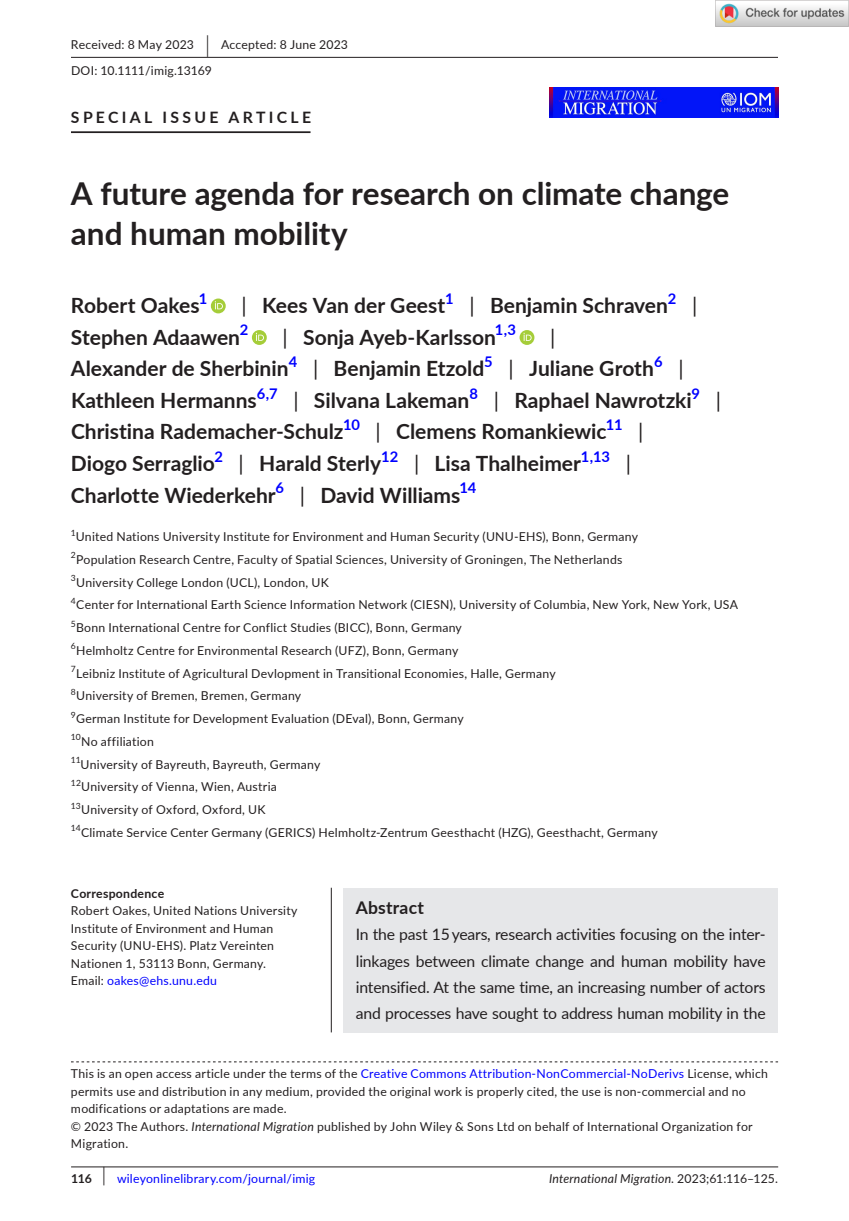
<style>
.page{position:relative;width:849px;height:1221px;background:#fff}
.page>*{position:absolute;margin:0;border:0;box-sizing:border-box;transform-origin:0 0}
.t1{font:700 31.5px/40.2px "Lato";letter-spacing:-.005em;color:#231f20}
.t2{font:700 21px/31.5px "Lato";color:#231f20}
.t3{font:21px "Lato";color:#231f20}
.t4{font:700 17.5px "Lato";letter-spacing:.015em;color:#231f20}
.t5{font:15.75px/26.2px "Lato";letter-spacing:-.01em;color:#231f20;text-align:justify}
.t6{font:700 15.75px "Lato";letter-spacing:.21em;color:#231f20}
.t7{font:700 14.7px "Lato";color:#00f}
.t8{font:12.25px/22.8px "Lato";letter-spacing:.02em;color:#231f20}
.t9{font:12.25px "Lato";letter-spacing:.02em;color:#00f}
.t10{font:italic 12.25px "Lato";letter-spacing:.015em;color:#231f20}
.t11{font:700 12.25px "Lato";letter-spacing:.02em;color:#231f20}
.t12{font:8.58px "Lato";color:#231f20}
.s1{font-size:22.93px}
.s2{font-weight:400}
.s3{color:#00f}
.s4{font-style:italic}
.s5{font-weight:700;color:#231f20}
.s6{font-size:19.6px;color:#231f20}
.s7{font-style:normal}
</style>
<div class="page">
<hr style="left:71px;top:1166px;width:707px;height:1px;background:#231f20">
<img style="left:549px;top:87px;width:228px;height:30px">
<hr style="left:71px;top:131px;width:239px;height:2px;background:#231f20">
<svg style="left:211px;top:298px;width:15px;height:15px"></svg>
<svg style="left:215px;top:301px;width:8px;height:8px"></svg>
<div style="left:252px;top:330px;width:15px;height:15px;background:#a5cd39;border-radius:50%"></div>
<svg style="left:256px;top:333px;width:8px;height:8px"></svg>
<div style="left:519px;top:330px;width:15px;height:15px;background:#a5cd39;border-radius:50%"></div>
<svg style="left:523px;top:333px;width:8px;height:8px"></svg>
<hr style="left:71px;top:57px;width:706px;height:1px;background:#231f20">
<div style="left:343px;top:887px;width:434px;height:145px;background:#e6e7e9"></div>
<hr style="left:331px;top:887px;width:1px;height:145px;background:#231f20">
<svg style="left:71px;top:1061px;width:706px;height:1px"></svg>
<img style="left:715px;top:0;width:133px;height:26px">
<p class="t8" style="left:71px;top:31px;width:278px;line-height:26.2px">Received: 8 May 2023 <span class="s1">|</span> Accepted: 8 June 2023<br>DOI: 10.1111/imig.13169</p>
<p class="t6" style="left:71px;top:105px;width:241px">SPECIAL ISSUE ARTICLE</p>
<h1 class="t1" style="left:71px;top:172px;width:659px">A future agenda for research on climate change and human mobility</h1>
<h2 class="t2" style="left:71px;top:289px;width:130px">Robert Oakes</h2>
<p class="t7" style="left:199px;top:288px;width:10px">1</p>
<h2 class="t2" style="left:241px;top:289px;width:205px"><span class="s2">|</span> Kees Van der Geest</h2>
<p class="t7" style="left:445px;top:288px;width:10px">1</p>
<h2 class="t2" style="left:469px;top:289px;width:200px"><span class="s2">|</span> Benjamin Schraven</h2>
<p class="t7" style="left:667px;top:288px;width:10px">2</p>
<h2 class="t3" style="left:692px;top:291px;width:7px">|</h2>
<h2 class="t2" style="left:71px;top:320px;width:170px">Stephen Adaawen</h2>
<p class="t7" style="left:240px;top:319px;width:10px">2</p>
<h2 class="t2" style="left:282px;top:320px;width:235px"><span class="s2">|</span> Sonja Ayeb-Karlsson<sup>1,3</sup></h2>
<p class="t2" style="left:71px;top:320px;width:651px;text-indent:479px"><span class="s2">|<br></span>Alexander de Sherbinin<sup>4</sup> <span class="s2">|</span> Benjamin Etzold<sup>5</sup> <span class="s2">|</span> Juliane Groth<sup>6</sup> <span class="s2">| </span>Kathleen Hermanns<sup>6,7</sup> <span class="s2">|</span> Silvana Lakeman<sup>8</sup> <span class="s2">|</span> Raphael Nawrotzki<sup>9</sup> <span class="s2">| </span>Christina Rademacher-Schulz<sup>10</sup> <span class="s2">|</span> Clemens Romankiewic<sup>11</sup> <span class="s2">|<br></span>Diogo Serraglio<sup>2</sup> <span class="s2">|</span> Harald Sterly<sup>12</sup> <span class="s2">|</span> Lisa Thalheimer<sup>1,13</sup> <span class="s2">| </span>Charlotte Wiederkehr<sup>6</sup> <span class="s2">|</span> David Williams<sup>14</sup></p>
<p class="t8" style="left:71px;top:524px;width:668px"><sup>1</sup>United Nations University Institute for Environment and Human Security (UNU-EHS), Bonn, Germany<br><sup>2</sup>Population Research Centre, Faculty of Spatial Sciences, University of Groningen, The Netherlands<br><sup>3</sup>University College London (UCL), London, UK<br><sup>4</sup>Center for International Earth Science Information Network (CIESN), University of Columbia, New York, New York, USA <sup>5</sup>Bonn International Centre for Conflict Studies (BICC), Bonn, Germany<br><sup>6</sup>Helmholtz Centre for Environmental Research (UFZ), Bonn, Germany<br><sup>7</sup>Leibniz Institute of Agricultural Devlopment in Transitional Economies, Halle, Germany<br><sup>8</sup>University of Bremen, Bremen, Germany<br><sup>9</sup>German Institute for Development Evaluation (DEval), Bonn, Germany<br><sup>10</sup>No affiliation<br><sup>11</sup>University of Bayreuth, Bayreuth, Germany</p>
<p class="t12" style="left:71px;top:776px;width:12px">12</p>
<p class="t8" style="left:81px;top:775px;width:197px">University of Vienna, Wien, Austria</p>
<p class="t12" style="left:71px;top:799px;width:11px">13</p>
<p class="t8" style="left:81px;top:797px;width:186px">University of Oxford, Oxford, UK</p>
<p class="t12" style="left:71px;top:822px;width:11px">14</p>
<p class="t8" style="left:81px;top:820px;width:578px">Climate Service Center Germany (GERICS) Helmholtz-Zentrum Geesthacht (HZG), Geesthacht, Germany</p>
<p class="t11" style="left:71px;top:884px;width:95px">Correspondence</p>
<p class="t8" style="left:71px;top:901px;width:228px;line-height:17.5px">Robert Oakes, United Nations University Institute of Environment and Human Security (UNU-EHS). Platz Vereinten Nationen 1, 53113 Bonn, Germany.<br>Email: <span class="s3">oakes@ehs.unu.edu</span></p>
<h3 class="t4" style="left:356px;top:894px;width:70px">Abstract</h3>
<p class="t5" style="left:356px;top:920px;width:411px">In the past 15 years, research activities focusing on the inter&shy;linkages between climate change and human mobility have intensified. At the same time, an increasing number of actors and processes have sought to address human mobility in the</p>
<p class="t8" style="left:71px;top:1064px;width:698px;line-height:17.5px">This is an open access article under the terms of the <span class="s3">Creative Commons Attribution-NonCommercial-NoDerivs</span> License, which permits use and distribution in any medium, provided the original work is properly cited, the use is non-commercial and no modifications or adaptations are made.<br>© 2023 The Authors. <span class="s4">International Migration</span> published by John Wiley &amp; Sons Ltd on behalf of International Organization for Migration.</p>
<p class="t9" style="left:71px;top:1169px;width:245px"><span class="s5">116</span> <span class="s6">|</span> wileyonlinelibrary.com/journal/imig</p>
<p class="t10" style="left:549px;top:1169px;width:230px">International Migration. <span class="s7">2023;61:116–125.</span></p>
</div>
